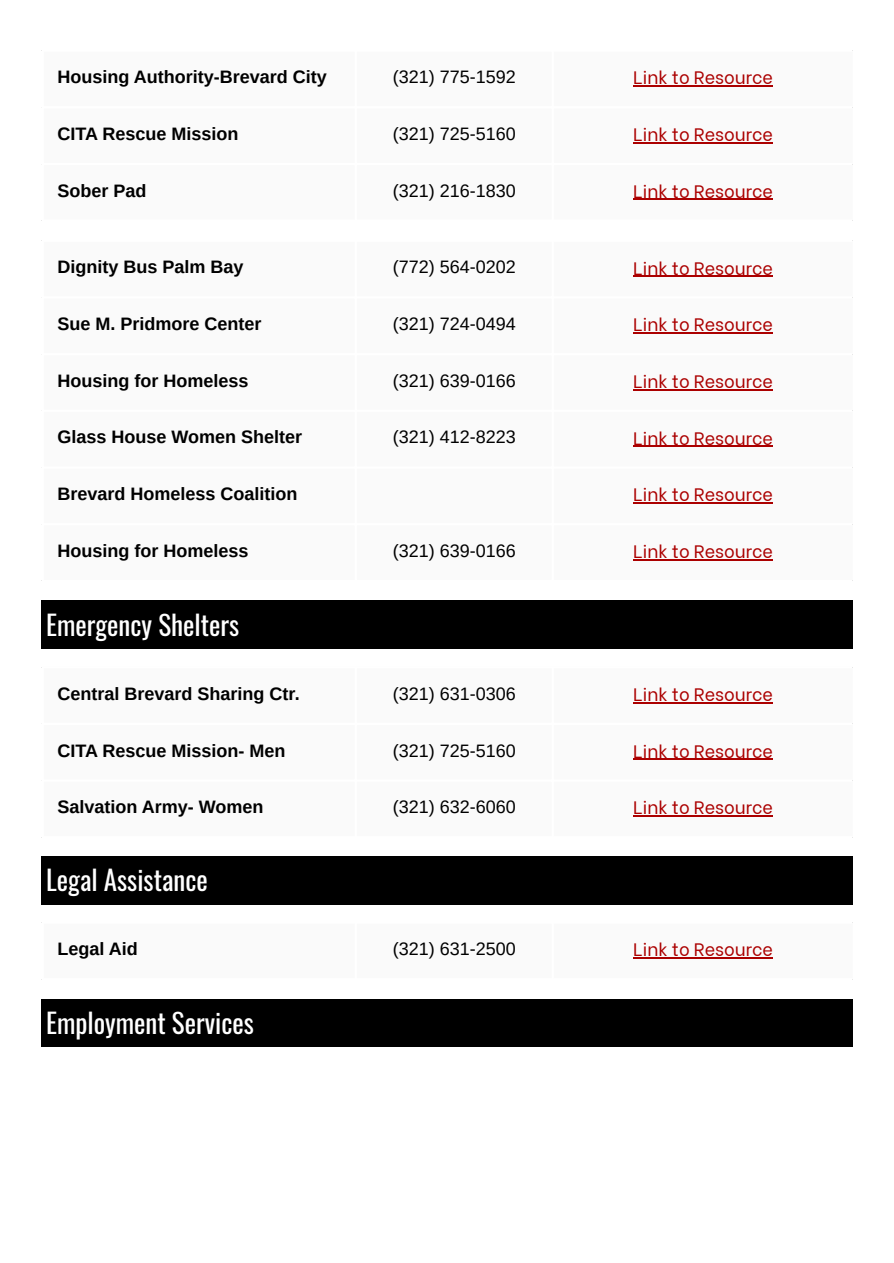
<style>
.page{position:relative;width:894px;height:1263px;background:#fff}
.page>*{position:absolute;margin:0;border:0;box-sizing:border-box;transform-origin:0 0}
.t1{font:27px "Oswald";color:#fff}
.t2{font:700 18px "Arimo";color:#000}
.t3{font:18px "Be Vietnam";color:#ab0000}
.t4{font:18px "Arimo";color:#000}
</style>
<div class="page">
<hr style="left:633px;top:86px;width:139px;height:1px;background:#ab0000">
<hr style="left:633px;top:142px;width:139px;height:1px;background:#ab0000">
<hr style="left:633px;top:199px;width:139px;height:1px;background:#ab0000">
<hr style="left:633px;top:276px;width:139px;height:1px;background:#ab0000">
<hr style="left:633px;top:332px;width:139px;height:1px;background:#ab0000">
<hr style="left:633px;top:389px;width:139px;height:1px;background:#ab0000">
<hr style="left:633px;top:446px;width:139px;height:1px;background:#ab0000">
<hr style="left:633px;top:502px;width:139px;height:2px;background:#ab0000">
<hr style="left:633px;top:559px;width:139px;height:1px;background:#ab0000">
<div style="left:42px;top:601px;width:810px;height:48px;background:#000"></div>
<hr style="left:633px;top:702px;width:139px;height:1px;background:#ab0000">
<hr style="left:633px;top:759px;width:139px;height:1px;background:#ab0000">
<hr style="left:633px;top:815px;width:139px;height:2px;background:#ab0000">
<div style="left:42px;top:856px;width:810px;height:48px;background:#000"></div>
<hr style="left:633px;top:957px;width:139px;height:2px;background:#ab0000">
<div style="left:42px;top:999px;width:810px;height:48px;background:#000"></div>
<p class="t2" style="left:57px;top:67px;width:271px">Housing Authority-Brevard City</p>
<p class="t4" style="left:392px;top:67px;width:125px">(321) 775-1592</p>
<p class="t3" style="left:633px;top:63px;width:141px">Link to Resource</p>
<p class="t2" style="left:57px;top:124px;width:182px">CITA Rescue Mission</p>
<p class="t4" style="left:392px;top:124px;width:125px">(321) 725-5160</p>
<p class="t3" style="left:633px;top:120px;width:141px">Link to Resource</p>
<p class="t2" style="left:57px;top:180px;width:90px">Sober Pad</p>
<p class="t4" style="left:392px;top:180px;width:125px">(321) 216-1830</p>
<p class="t3" style="left:633px;top:176px;width:141px">Link to Resource</p>
<p class="t2" style="left:57px;top:257px;width:187px">Dignity Bus Palm Bay</p>
<p class="t4" style="left:392px;top:257px;width:125px">(772) 564-0202</p>
<p class="t3" style="left:633px;top:253px;width:141px">Link to Resource</p>
<p class="t2" style="left:57px;top:314px;width:205px">Sue M. Pridmore Center</p>
<p class="t4" style="left:392px;top:314px;width:125px">(321) 724-0494</p>
<p class="t3" style="left:633px;top:310px;width:141px">Link to Resource</p>
<p class="t2" style="left:57px;top:370px;width:192px">Housing for Homeless</p>
<p class="t4" style="left:392px;top:370px;width:125px">(321) 639-0166</p>
<p class="t3" style="left:633px;top:366px;width:141px">Link to Resource</p>
<p class="t2" style="left:57px;top:427px;width:246px">Glass House Women Shelter</p>
<p class="t4" style="left:392px;top:427px;width:125px">(321) 412-8223</p>
<p class="t3" style="left:633px;top:423px;width:141px">Link to Resource</p>
<p class="t2" style="left:57px;top:484px;width:241px">Brevard Homeless Coalition</p>
<p class="t3" style="left:633px;top:480px;width:141px">Link to Resource</p>
<p class="t2" style="left:57px;top:541px;width:192px">Housing for Homeless</p>
<p class="t4" style="left:392px;top:541px;width:125px">(321) 639-0166</p>
<p class="t3" style="left:633px;top:536px;width:141px">Link to Resource</p>
<p class="t1" style="left:46px;top:603px;width:194px">Emergency Shelters</p>
<p class="t2" style="left:57px;top:683px;width:244px">Central Brevard Sharing Ctr.</p>
<p class="t4" style="left:392px;top:683px;width:125px">(321) 631-0306</p>
<p class="t3" style="left:633px;top:679px;width:141px">Link to Resource</p>
<p class="t2" style="left:57px;top:740px;width:229px">CITA Rescue Mission- Men</p>
<p class="t4" style="left:392px;top:740px;width:125px">(321) 725-5160</p>
<p class="t3" style="left:633px;top:736px;width:141px">Link to Resource</p>
<p class="t2" style="left:57px;top:797px;width:208px">Salvation Army- Women</p>
<p class="t4" style="left:392px;top:797px;width:125px">(321) 632-6060</p>
<p class="t3" style="left:633px;top:793px;width:141px">Link to Resource</p>
<p class="t1" style="left:46px;top:859px;width:163px">Legal Assistance</p>
<p class="t2" style="left:57px;top:939px;width:82px">Legal Aid</p>
<p class="t4" style="left:392px;top:939px;width:125px">(321) 631-2500</p>
<p class="t3" style="left:633px;top:935px;width:141px">Link to Resource</p>
<p class="t1" style="left:46px;top:1002px;width:209px">Employment Services</p>
</div>
